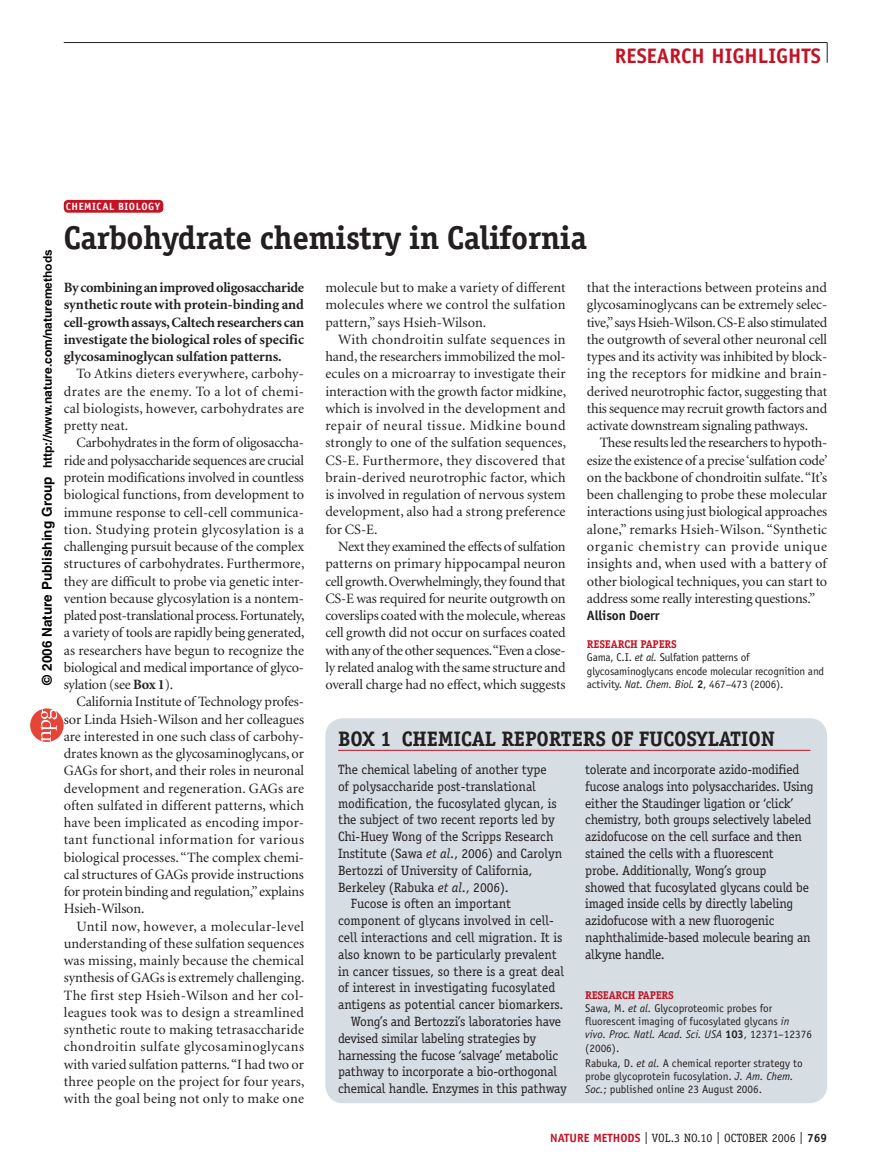
<style>
.page{position:relative;width:891px;height:1175px;background:#fff}
.page>*{position:absolute;margin:0;border:0;box-sizing:border-box;transform-origin:0 0}
.t1{font:700 33px "Officina Serif";letter-spacing:-.015em;color:#231f20}
.t2{font:700 21px "Officina Serif";letter-spacing:-.01em;color:#231f20}
.t3{font:700 21px "Officina Sans";color:#c31324}
.t4{font:14.25px/17.2px "Minion";letter-spacing:-.005em;color:#231f20;text-align:justify}
.t5{font:700 14.25px/17.2px "Minion";letter-spacing:-.01em;color:#231f20;text-align:justify}
.t6{font:13.5px/16.8px "Officina Serif";letter-spacing:-.015em;color:#231f20}
.t7{font:700 13.5px "Officina Sans";letter-spacing:-.015em;color:#231f20}
.t8{font:700 12px "Helvetica";color:#000}
.t9{font:12px "Officina Serif";color:#231f20}
.t10{font:11.25px/13.2px "Officina Sans";color:#231f20}
.t11{font:700 11.25px "Officina Serif";letter-spacing:-.025em;color:#c31324}
.t12{font:700 10.5px "Officina Sans";letter-spacing:.05em;color:#fff}
.s1{font-size:13.5px}
.s2{font-family:"Helvetica Bold 2";font-weight:400;font-size:13.5px}
.s3{font-family:"Arial"}
.s4{font-weight:700}
.s5{font-style:italic}
.s6{font-family:"Officina Sans";font-weight:700;color:#c31324}
.s7{font-family:"Officina Sans";font-weight:700}
</style>
<div class="page">
<hr style="left:64px;top:42px;width:763px;height:1px;background:#231f20">
<svg style="left:827px;top:43px;width:1px;height:20px"></svg>
<div style="left:64px;top:200px;width:99px;height:13px;background:#c31324;border-radius:4px"></div>
<div style="left:325px;top:718px;width:502px;height:385px;background:#d7dee3;border-radius:18px"></div>
<hr style="left:338px;top:750px;width:472px;height:1px;background:#c31324">
<svg style="left:30px;top:708px;width:34px;height:34px"></svg>
<h2 class="t3" style="left:615px;top:48px;width:207px">RESEARCH HIGHLIGHTS</h2>
<p class="t8" style="left:40px;top:685px;width:437px;rotate:-90deg"><span class="s1">© 200</span><span class="s2">6</span> <span class="s1">Nature Publishing Group</span> http://www.nature.com/nature<span class="s3">methods</span></p>
<p class="t12" style="left:66px;top:203px;width:96px">CHEMICAL BIOLOGY</p>
<h1 class="t1" style="left:64px;top:225px;width:525px">Carbohydrate chemistry in California</h1>
<p class="t5" style="left:64px;top:280px;width:242px">By combining an improved oligosaccharide synthetic route with protein-binding and cell-growth assays, Caltech researchers can investigate the biological roles of specific glycosaminoglycan sulfation patterns.</p>
<p class="t4" style="left:64px;top:366px;width:242px;text-indent:13px">To Atkins dieters everywhere, carbohy&shy;drates are the enemy. To a lot of chemi&shy;cal biologists, however, carbohydrates are pretty neat.</p>
<p class="t4" style="left:64px;top:435px;width:242px;text-indent:13px">Carbohydrates in the form of oligosaccha&shy;ride and polysaccharide sequences are crucial protein modifications involved in countless biological functions, from development to immune response to cell-cell communica&shy;tion. Studying protein glycosylation is a challenging pursuit because of the complex structures of carbohydrates. Furthermore, they are difficult to probe via genetic inter&shy;vention because glycosylation is a nontem&shy;plated post-translational process. Fortunately, a variety of tools are rapidly being generated, as researchers have begun to recognize the biological and medical importance of glyco&shy;sylation (see <span class="s4">Box 1</span>).</p>
<p class="t4" style="left:64px;top:694px;width:242px;text-indent:13px">California Institute of Technology profes&shy;sor Linda Hsieh-Wilson and her colleagues are interested in one such class of carbohy&shy;drates known as the glycosaminoglycans, or GAGs for short, and their roles in neuronal development and regeneration. GAGs are often sulfated in different patterns, which have been implicated as encoding impor&shy;tant functional information for various biological processes. “The complex chemi&shy;cal structures of GAGs provide instructions for protein binding and regulation,” explains Hsieh-Wilson.</p>
<p class="t4" style="left:64px;top:918px;width:242px;text-indent:13px">Until now, however, a molecular-level understanding of these sulfation sequences was missing, mainly because the chemical synthesis of GAGs is extremely challenging.<br>The first step Hsieh-Wilson and her col&shy;leagues took was to design a streamlined synthetic route to making tetrasaccharide chondroitin sulfate glycosaminoglycans with varied sulfation patterns. “I had two or three people on the project for four years, with the goal being not only to make one</p>
<p class="t4" style="left:587px;top:280px;width:242px">that the interactions between proteins and glycosaminoglycans can be extremely selec&shy;tive,” says Hsieh-Wilson. CS-E also stimulated the outgrowth of several other neuronal cell types and its activity was inhibited by block&shy;ing the receptors for midkine and brain&shy;derived neurotrophic factor, suggesting that this sequence may recruit growth factors and activate downstream signaling pathways.</p>
<p class="t4" style="left:587px;top:435px;width:242px;text-indent:13px">These results led the researchers to hypoth&shy;esize the existence of a precise ‘sulfation code’ on the backbone of chondroitin sulfate. “It’s been challenging to probe these molecular interactions using just biological approaches alone,” remarks Hsieh-Wilson. “Synthetic organic chemistry can provide unique insights and, when used with a battery of other biological techniques, you can start to address some really interesting questions.”</p>
<p class="t7" style="left:587px;top:610px;width:74px">Allison Doerr</p>
<p class="t11" style="left:587px;top:640px;width:92px">RESEARCH PAPERS</p>
<p class="t10" style="left:587px;top:652px;width:239px">Gama, C.I. <span class="s5">et al.</span> Sulfation patterns of glycosaminoglycans encode molecular recognition and activity. <span class="s5">Nat. Chem. Biol.</span> <span class="s4">2</span>, 467–473 (2006).</p>
<p class="t4" style="left:325px;top:280px;width:242px">molecule but to make a variety of different molecules where we control the sulfation pattern,” says Hsieh-Wilson.</p>
<p class="t4" style="left:325px;top:332px;width:242px;text-indent:13px">With chondroitin sulfate sequences in hand, the researchers immobilized the mol&shy;ecules on a microarray to investigate their interaction with the growth factor midkine, which is involved in the development and repair of neural tissue. Midkine bound strongly to one of the sulfation sequences, CS-E. Furthermore, they discovered that brain-derived neurotrophic factor, which is involved in regulation of nervous system development, also had a strong preference for CS-E.</p>
<p class="t4" style="left:325px;top:539px;width:242px;text-indent:13px">Next they examined the effects of sulfation patterns on primary hippocampal neuron cell growth. Overwhelmingly, they found that CS-E was required for neurite outgrowth on coverslips coated with the molecule, whereas cell growth did not occur on surfaces coated with any of the other sequences. “Even a close&shy;ly related analog with the same structure and overall charge had no effect, which suggests</p>
<h2 class="t2" style="left:338px;top:730px;width:438px">BOX 1 CHEMICAL REPORTERS OF FUCOSYLATION</h2>
<p class="t6" style="left:338px;top:762px;width:210px">The chemical labeling of another type</p>
<p class="t6" style="left:338px;top:779px;width:199px">of polysaccharide post-translational</p>
<p class="t6" style="left:338px;top:795px;width:220px">modification, the fucosylated glycan, is</p>
<p class="t6" style="left:338px;top:812px;width:218px">the subject of two recent reports led by</p>
<p class="t6" style="left:338px;top:829px;width:217px">Chi-Huey Wong of the Scripps Research</p>
<p class="t6" style="left:338px;top:846px;width:226px">Institute (Sawa <span class="s5">et al</span>., 2006) and Carolyn</p>
<p class="t6" style="left:338px;top:863px;width:196px">Bertozzi of University of California,</p>
<p class="t6" style="left:338px;top:879px;width:172px">Berkeley (Rabuka <span class="s5">et al</span>., 2006).</p>
<p class="t6" style="left:351px;top:896px;width:162px">Fucose is often an important</p>
<p class="t6" style="left:338px;top:913px;width:217px">component of glycans involved in cell-</p>
<p class="t6" style="left:338px;top:930px;width:226px">cell interactions and cell migration. It is</p>
<p class="t6" style="left:338px;top:947px;width:220px">also known to be particularly prevalent</p>
<p class="t6" style="left:338px;top:963px;width:228px">in cancer tissues, so there is a great deal</p>
<p class="t6" style="left:338px;top:980px;width:219px">of interest in investigating fucosylated</p>
<p class="t6" style="left:338px;top:997px;width:227px">antigens as potential cancer biomarkers.</p>
<p class="t6" style="left:351px;top:1014px;width:212px">Wong’s and Bertozzi’s laboratories have</p>
<p class="t6" style="left:338px;top:1031px;width:200px">devised similar labeling strategies by</p>
<p class="t6" style="left:338px;top:1047px;width:222px">harnessing the fucose ‘salvage’ metabolic</p>
<p class="t6" style="left:338px;top:1064px;width:221px">pathway to incorporate a bio-orthogonal</p>
<p class="t6" style="left:338px;top:1081px;width:230px">chemical handle. Enzymes in this pathway</p>
<p class="t6" style="left:585px;top:762px;width:230px">tolerate and incorporate azido-modified fucose analogs into polysaccharides. Using either the Staudinger ligation or ‘click’ chemistry, both groups selectively labeled azidofucose on the cell surface and then stained the cells with a fluorescent<br>probe. Additionally, Wong’s group<br>showed that fucosylated glycans could be imaged inside cells by directly labeling azidofucose with a new fluorogenic naphthalimide-based molecule bearing an alkyne handle.</p>
<p class="t11" style="left:585px;top:990px;width:90px">RESEARCH PAPERS</p>
<p class="t10" style="left:585px;top:1002px;width:228px">Sawa, M. <span class="s5">et al.</span> Glycoproteomic probes for fluorescent imaging of fucosylated glycans <span class="s5">in vivo. Proc. Natl. Acad. Sci. USA</span> <span class="s4">103</span>, 12371–12376 (2006).</p>
<p class="t10" style="left:585px;top:1057px;width:219px">Rabuka, D. <span class="s5">et al.</span> A chemical reporter strategy to probe glycoprotein fucosylation. <span class="s5">J. Am. Chem.<br>Soc.</span>; published online 23 August 2006.</p>
<p class="t9" style="left:550px;top:1133px;width:279px"><span class="s6">NATURE METHODS</span> | VOL.3 NO.10 | OCTOBER 2006 | <span class="s7">769</span></p>
</div>
